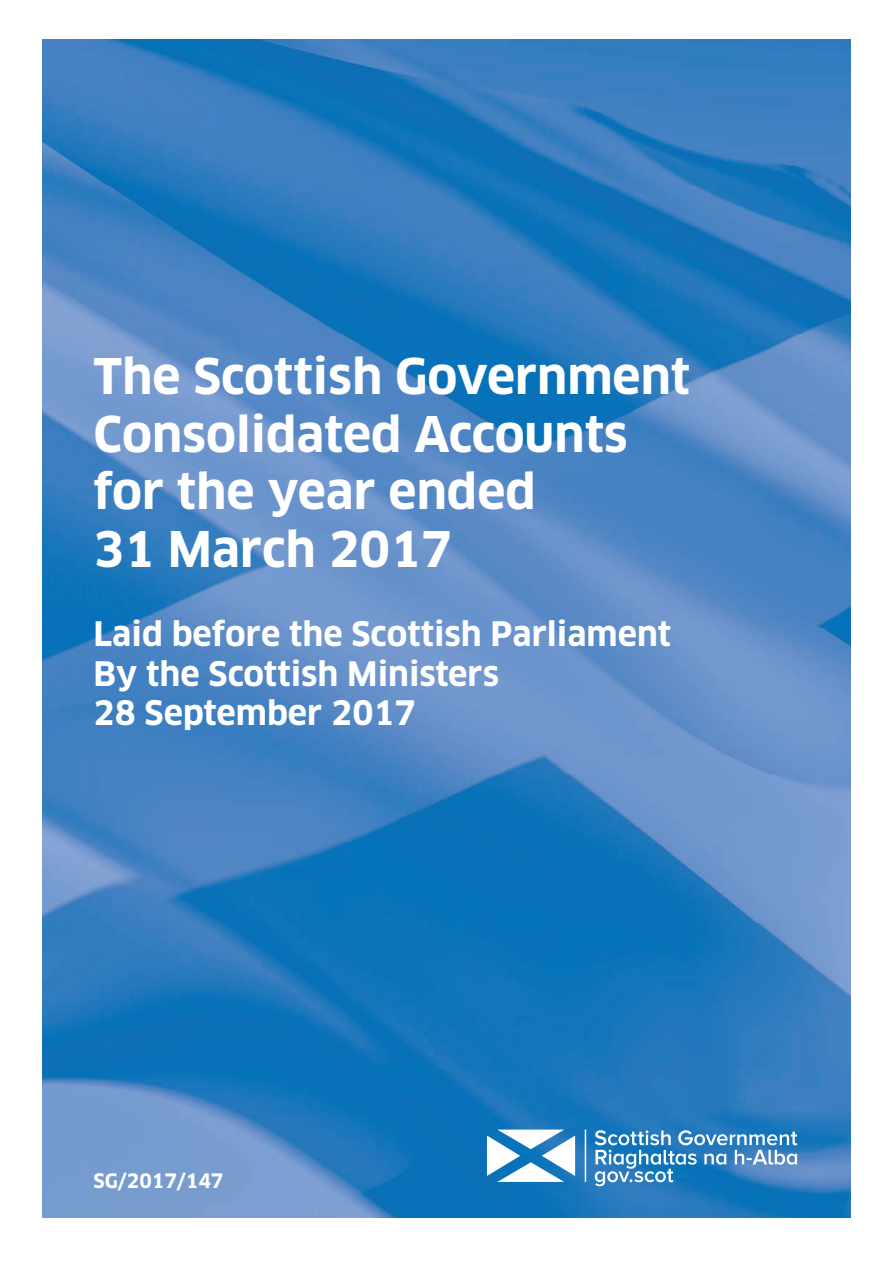
<style>
.page{position:relative;width:893px;height:1263px;background:#fff}
.page>*{position:absolute;margin:0;border:0;box-sizing:border-box;transform-origin:0 0}
.t1{font:700 48px/57.6px "Clan";color:#fff}
.t2{font:700 33px/39.6px "Clan";color:#fff}
.t3{font:700 19.5px "Clan";color:#fff}
</style>
<div class="page">
<img style="left:43px;top:40px;width:807px;height:1177px">
<hr style="left:585px;top:1129px;width:1px;height:53px;background:#fff">
<svg style="left:487px;top:1129px;width:88px;height:53px"></svg>
<svg style="left:595px;top:1130px;width:202px;height:56px"></svg>
<h1 class="t1" style="left:94px;top:348px;width:598px">The Scottish Government<br>Consolidated Accounts for the year ended<br>31 March 2017</h1>
<p class="t2" style="left:94px;top:615px;width:579px">Laid before the Scottish Parliament<br>By the Scottish Ministers<br>28 September 2017</p>
<p class="t3" style="left:94px;top:1168px;width:131px">SG/2017/147</p>
</div>
